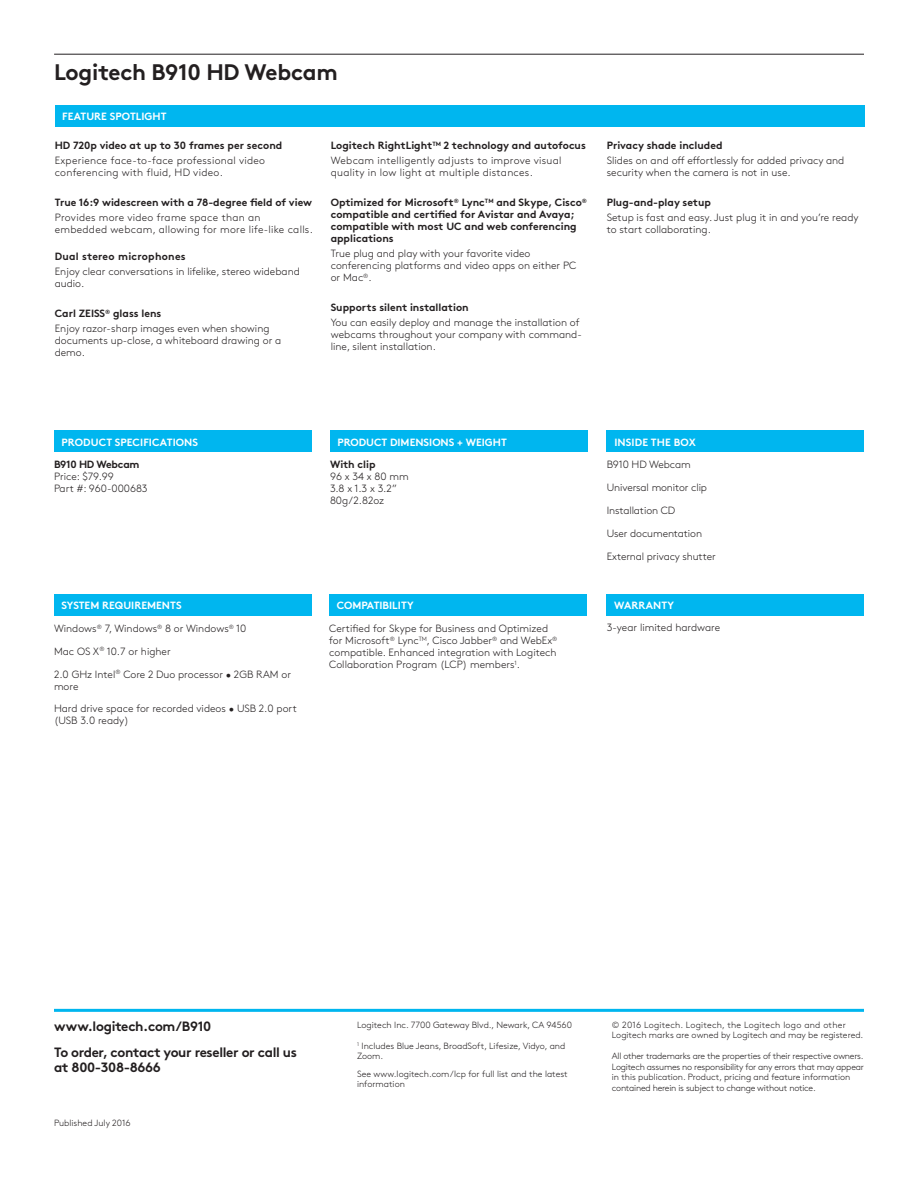
<style>
.page{position:relative;width:918px;height:1188px;background:#fff}
.page>*{position:absolute;margin:0;border:0;box-sizing:border-box;transform-origin:0 0}
.t1{font:700 22.5px "Brown Pro";letter-spacing:-.015em;color:#231f20}
.t2{font:700 13.5px/15px "Brown Pro";letter-spacing:-.025em;color:#231f20}
.Chart-Body{font:300 10.5px/12px "Brown Pro";color:#231f20}
.Chart-Body-2{font:700 10.5px/12px "Brown Pro";color:#231f20}
.Chart-Body-3{font:300 10.5px/12px "Brown Pro";letter-spacing:.025em;color:#231f20}
.Text_in_Box{font:700 10.5px "Brown Pro";color:#fff}
.Chart-Body-4{font:700 10.5px "Brown Pro";color:#fff}
.Chart-Body-5{font:700 10.5px "Brown Pro";letter-spacing:.025em;color:#231f20}
.Text_in_Box-2{font:300 10.5px "Brown Pro";color:#231f20}
.LEGAL{font:300 9px/10.5px "Brown Pro";letter-spacing:-.005em;color:#231f20}
.LEGAL-2{font:300 9px/10.5px "Brown Pro";letter-spacing:-.025em;color:#231f20}
.s1{font-weight:700}
</style>
<div class="page">
<hr style="left:54px;top:54px;width:810px;height:1px;background:#231f20">
<div style="left:54px;top:431px;width:258px;height:21px;background:#00b6ef"></div>
<div style="left:330px;top:431px;width:257px;height:21px;background:#00b6ef"></div>
<div style="left:607px;top:431px;width:257px;height:21px;background:#00b6ef"></div>
<hr style="left:54px;top:1009px;width:810px;height:3px;background:#00b6ef">
<div style="left:55px;top:105px;width:810px;height:22px;background:#00b6ef"></div>
<div style="left:607px;top:594px;width:257px;height:22px;background:#00b6ef"></div>
<div style="left:54px;top:594px;width:257px;height:22px;background:#00b6ef"></div>
<div style="left:329px;top:594px;width:257px;height:22px;background:#00b6ef"></div>
<h1 class="t1" style="left:54px;top:54px;width:285px">Logitech B910 HD Webcam</h1>
<p class="Text_in_Box" style="left:62px;top:108px;width:106px">FEATURE SPOTLIGHT</p>
<p class="Chart-Body-2" style="left:55px;top:138px;width:229px">HD 720p video at up to 30 frames per second</p>
<p class="Chart-Body-3" style="left:55px;top:154px;width:212px">Experience face-to-face professional video conferencing with fluid, HD video.</p>
<p class="Chart-Body-2" style="left:55px;top:195px;width:259px">True 16:9 widescreen with a 78-degree field of view</p>
<p class="Chart-Body-3" style="left:55px;top:211px;width:260px">Provides more video frame space than an embedded webcam, allowing for more life-like calls.</p>
<p class="Chart-Body-5" style="left:55px;top:248px;width:133px">Dual stereo microphones</p>
<p class="Chart-Body" style="left:55px;top:265px;width:247px">Enjoy clear conversations in lifelike, stereo wideband audio.</p>
<p class="Chart-Body-2" style="left:55px;top:306px;width:108px">Carl ZEISS<sup>®</sup> glass lens</p>
<p class="Chart-Body" style="left:55px;top:322px;width:228px">Enjoy razor-sharp images even when showing documents up-close, a whiteboard drawing or a demo.</p>
<p class="Chart-Body-2" style="left:331px;top:138px;width:257px">Logitech RightLight<sup>TM</sup> 2 technology and autofocus</p>
<p class="Chart-Body-3" style="left:331px;top:154px;width:232px">Webcam intelligently adjusts to improve visual quality in low light at multiple distances.</p>
<p class="Chart-Body-2" style="left:331px;top:195px;width:258px">Optimized for Microsoft<sup>®</sup> Lync<sup>TM</sup> and Skype, Cisco<sup>® </sup>compatible and certified for Avistar and Avaya; compatible with most UC and web conferencing applications</p>
<p class="Chart-Body" style="left:331px;top:247px;width:247px">True plug and play with your favorite video conferencing platforms and video apps on either PC or Mac<sup>®</sup>.</p>
<p class="Chart-Body-2" style="left:331px;top:300px;width:139px">Supports silent installation</p>
<p class="Chart-Body" style="left:331px;top:316px;width:253px">You can easily deploy and manage the installation of webcams throughout your company with command&shy;line, silent installation.</p>
<p class="Chart-Body-2" style="left:607px;top:138px;width:117px">Privacy shade included</p>
<p class="Chart-Body" style="left:607px;top:154px;width:239px">Slides on and off effortlessly for added privacy and security when the camera is not in use.</p>
<p class="Chart-Body-2" style="left:607px;top:195px;width:106px">Plug-and-play setup</p>
<p class="Chart-Body" style="left:607px;top:211px;width:253px">Setup is fast and easy. Just plug it in and you’re ready to start collaborating.</p>
<p class="Text_in_Box" style="left:62px;top:433px;width:138px">PRODUCT SPECIFICATIONS</p>
<p class="Chart-Body" style="left:54px;top:458px;width:95px"><span class="s1">B910 HD Webcam<br></span>Price: $79.99<br>Part #: 960-000683</p>
<p class="Text_in_Box" style="left:338px;top:433px;width:171px">PRODUCT DIMENSIONS + WEIGHT</p>
<p class="Chart-Body" style="left:330px;top:458px;width:80px"><span class="s1">With clip<br></span>96 x 34 x 80 mm<br>3.8 x 1.3 x 3.2”<br>80g/2.82oz</p>
<p class="Chart-Body-4" style="left:62px;top:597px;width:122px">SYSTEM REQUIREMENTS</p>
<p class="Chart-Body" style="left:54px;top:622px;width:194px">Windows<sup>®</sup> 7, Windows<sup>®</sup> 8 or Windows<sup>®</sup> 10</p>
<p class="Chart-Body" style="left:54px;top:644px;width:118px">Mac OS X<sup>®</sup> 10.7 or higher</p>
<p class="Chart-Body" style="left:54px;top:667px;width:239px">2.0 GHz Intel<sup>®</sup> Core 2 Duo processor • 2GB RAM or more</p>
<p class="Chart-Body" style="left:54px;top:702px;width:244px">Hard drive space for recorded videos • USB 2.0 port (USB 3.0 ready)</p>
<p class="Chart-Body-4" style="left:337px;top:597px;width:79px">COMPATIBILITY</p>
<p class="Chart-Body" style="left:329px;top:622px;width:230px">Certified for Skype for Business and Optimized for Microsoft<sup>®</sup> Lync<sup>TM</sup>, Cisco Jabber<sup>®</sup> and WebEx<sup>® </sup>compatible. Enhanced integration with Logitech Collaboration Program (LCP) members<sup>1</sup>.</p>
<p class="Text_in_Box" style="left:614px;top:433px;width:83px">INSIDE THE BOX</p>
<p class="Chart-Body" style="left:607px;top:458px;width:85px">B910 HD Webcam</p>
<p class="Chart-Body" style="left:607px;top:481px;width:102px">Universal monitor clip</p>
<p class="Chart-Body" style="left:607px;top:504px;width:70px">Installation CD</p>
<p class="Chart-Body" style="left:607px;top:526px;width:97px">User documentation</p>
<p class="Chart-Body" style="left:607px;top:549px;width:111px">External privacy shutter</p>
<p class="Text_in_Box" style="left:614px;top:596px;width:61px">WARRANTY</p>
<p class="Text_in_Box-2" style="left:607px;top:620px;width:115px">3-year limited hardware</p>
<p class="t2" style="left:54px;top:1017px;width:159px">www.logitech.com/B910</p>
<p class="t2" style="left:54px;top:1043px;width:244px">To order, contact your reseller or call us at 800-308-8666</p>
<p class="LEGAL" style="left:54px;top:1117px;width:78px">Published July 2016</p>
<p class="LEGAL" style="left:357px;top:1019px;width:216px">Logitech Inc. 7700 Gateway Blvd., Newark, CA 94560</p>
<p class="LEGAL" style="left:357px;top:1040px;width:210px"><sup>1</sup> Includes Blue Jeans, BroadSoft, Lifesize, Vidyo, and<br>Zoom.</p>
<p class="LEGAL" style="left:357px;top:1068px;width:212px">See www.logitech.com/lcp for full list and the latest information</p>
<p class="LEGAL" style="left:612px;top:1019px;width:253px">© 2016 Logitech. Logitech, the Logitech logo and other<br>Logitech marks are owned by Logitech and may be registered.</p>
<p class="LEGAL-2" style="left:612px;top:1050px;width:254px">All other trademarks are the properties of their respective owners.<br>Logitech assumes no responsibility for any errors that may appear in this publication. Product, pricing and feature information contained herein is subject to change without notice.</p>
</div>
